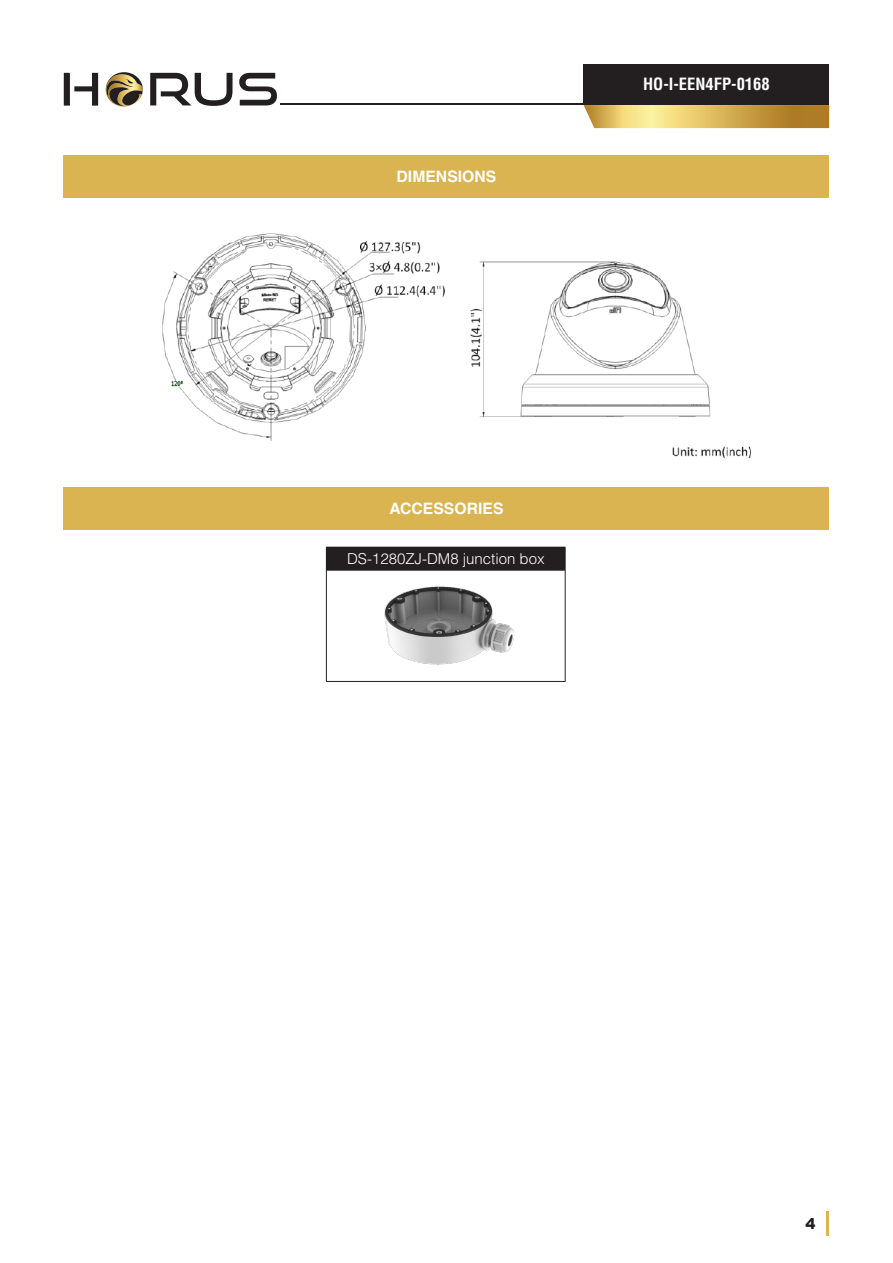
<style>
.page{position:relative;width:893px;height:1263px;background:#fff}
.page>*{position:absolute;margin:0;border:0;box-sizing:border-box;transform-origin:0 0}
.t1{font:700 condensed 16.5px "Helvetica LT Std";color:#fff}
.t2{font:700 15.75px "Helvetica LT Std";color:#fff}
.t3{font:300 15px "Helvetica LT Std";color:#fff}
.t4{font:900 15px "Arial";color:#231f20}
</style>
<div class="page">
<svg style="left:105px;top:72px;width:38px;height:35px"></svg>
<svg style="left:64px;top:73px;width:34px;height:33px"></svg>
<svg style="left:150px;top:73px;width:83px;height:33px"></svg>
<svg style="left:239px;top:73px;width:38px;height:32px"></svg>
<div style="left:64px;top:487px;width:765px;height:43px;background:#d9b451"></div>
<div style="left:326px;top:547px;width:239px;height:23px;background:#231f20"></div>
<hr style="left:327px;top:569px;width:238px;height:2px;background:#231f20">
<svg style="left:565px;top:547px;width:1px;height:23px"></svg>
<hr style="left:326px;top:570px;width:1px;height:111px;background:#231f20">
<hr style="left:565px;top:570px;width:1px;height:111px;background:#231f20">
<hr style="left:326px;top:681px;width:240px;height:1px;background:#231f20">
<img style="left:384px;top:586px;width:131px;height:79px">
<hr style="left:826px;top:1211px;width:3px;height:24px;background:#d9b451">
<hr style="left:281px;top:104px;width:548px;height:1px;background:#231f20">
<div style="left:584px;top:64px;width:245px;height:40px;background:#231f20"></div>
<svg style="left:584px;top:105px;width:245px;height:23px;background:#d5b25c"></svg>
<div style="left:64px;top:155px;width:765px;height:43px;background:#d9b451"></div>
<img style="left:162px;top:233px;width:589px;height:225px">
<p class="t2" style="left:397px;top:167px;width:101px">DIMENSIONS</p>
<p class="t1" style="left:643px;top:73px;width:128px">HO-I-EEN4FP-0168</p>
<p class="t2" style="left:389px;top:499px;width:116px">ACCESSORIES</p>
<p class="t3" style="left:347px;top:549px;width:199px">DS-1280ZJ-DM8 junction box</p>
<p class="t4" style="left:806px;top:1213px;width:12px">4</p>
</div>
